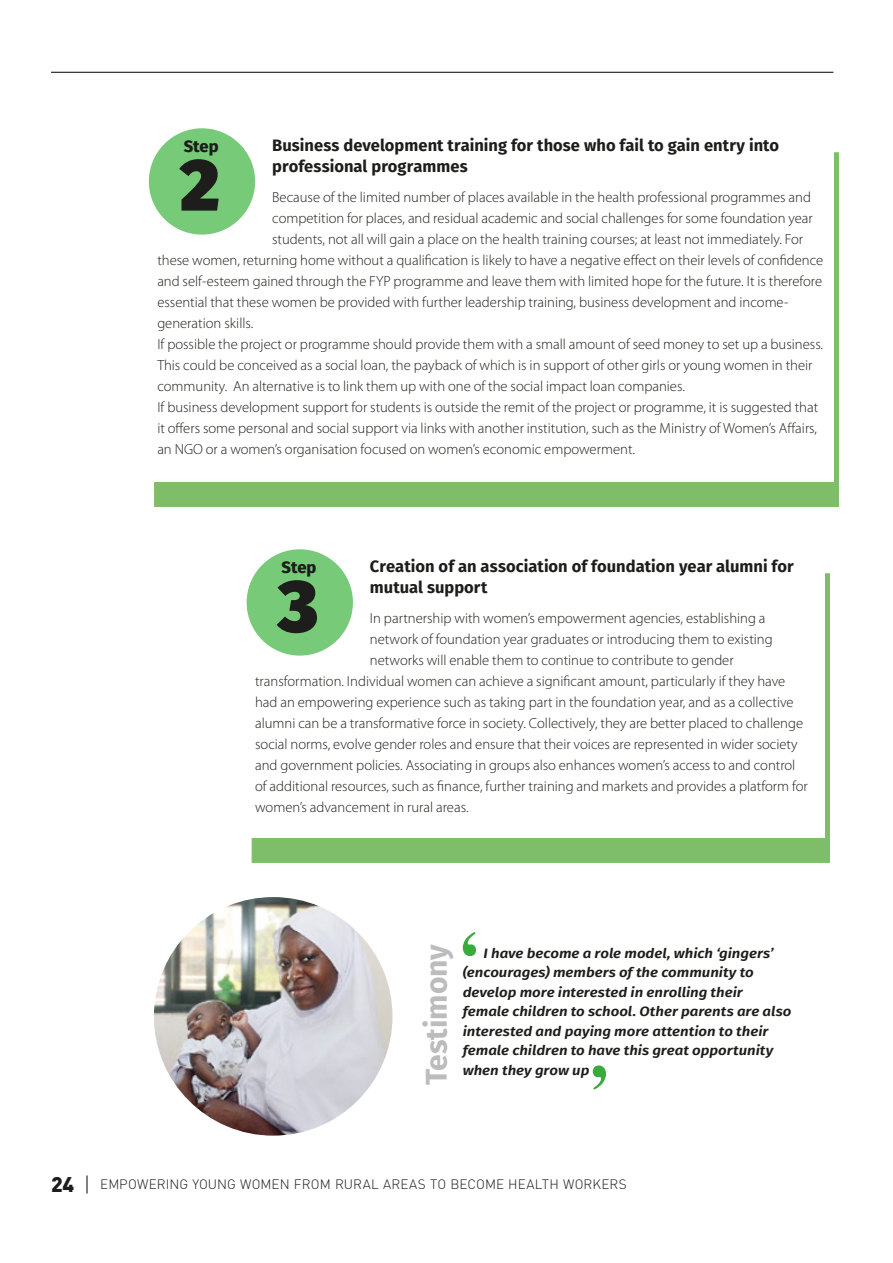
<style>
.page{position:relative;width:893px;height:1263px;background:#fff}
.page>*{position:absolute;margin:0;border:0;box-sizing:border-box;transform-origin:0 0}
.t1{font:900 73.5px "Fira Sans";color:#1d1d1b}
.t2{font:700 30px "Fira Sans";letter-spacing:-.005em;color:#bcbcbc}
.t3{font:700 16.5px/21px "Fira Sans";color:#1d1d1b}
.t4{font:800 16.5px "Fira Sans";color:#1d1d1b}
.t5{font:300 14.7px "Myriad Pro";color:#1d1d1b}
.t6{font:italic 600 13.5px/19.5px "Fira Sans";color:#1d1d1b;scale:1.11 1}
.t7{font:300 13.5px "DIN Pro";letter-spacing:.005em;color:#1d1d1b}
.s1{font-weight:900;font-size:21px}
.s2{font-size:21px}
</style>
<div class="page">
<hr style="left:51px;top:72px;width:782px;height:1px;background:#1d1d1b">
<svg style="left:463px;top:932px;width:13px;height:24px"></svg>
<svg style="left:593px;top:1065px;width:13px;height:25px"></svg>
<div style="left:251px;top:573px;width:579px;height:290px;background:#7fbe69"></div>
<div style="left:247px;top:549px;width:578px;height:289px;background:#fff"></div>
<div style="left:247px;top:549px;width:106px;height:107px;background:#77cb78;border-radius:50%"></div>
<div style="left:154px;top:152px;width:685px;height:355px;background:#7fbe69"></div>
<div style="left:149px;top:128px;width:684px;height:354px;background:#fff"></div>
<div style="left:149px;top:128px;width:106px;height:107px;background:#77cb78;border-radius:50%"></div>
<img style="left:154px;top:897px;width:238px;height:238px;border-radius:119px">
<p class="t3" style="left:272px;top:134px;width:508px">Business development training for those who fail to gain entry into professional programmes</p>
<p class="t5" style="left:272px;top:188px;width:540px">Because of the limited number of places available in the health professional programmes and</p>
<p class="t5" style="left:272px;top:209px;width:542px">competition for places, and residual academic and social challenges for some foundation year</p>
<p class="t5" style="left:272px;top:230px;width:533px">students, not all will gain a place on the health training courses; at least not immediately. For</p>
<p class="t5" style="left:157px;top:251px;width:667px">these women, returning home without a qualification is likely to have a negative effect on their levels of confidence</p>
<p class="t5" style="left:157px;top:272px;width:666px">and self-esteem gained through the FYP programme and leave them with limited hope for the future. It is therefore</p>
<p class="t5" style="left:157px;top:293px;width:633px">essential that these women be provided with further leadership training, business development and income-</p>
<p class="t5" style="left:157px;top:314px;width:98px">generation skills.</p>
<p class="t5" style="left:157px;top:335px;width:667px">If possible the project or programme should provide them with a small amount of seed money to set up a business.</p>
<p class="t5" style="left:157px;top:356px;width:657px">This could be conceived as a social loan, the payback of which is in support of other girls or young women in their</p>
<p class="t5" style="left:157px;top:377px;width:529px">community. An alternative is to link them up with one of the social impact loan companies.</p>
<p class="t5" style="left:157px;top:398px;width:662px">If business development support for students is outside the remit of the project or programme, it is suggested that</p>
<p class="t5" style="left:157px;top:419px;width:661px">it offers some personal and social support via links with another institution, such as the Ministry of Women’s Affairs,</p>
<p class="t5" style="left:157px;top:440px;width:479px">an NGO or a women’s organisation focused on women’s economic empowerment.</p>
<p class="t4" style="left:184px;top:132px;width:36px">Step</p>
<h1 class="t1" style="left:180px;top:117px;width:41px">2</h1>
<p class="t3" style="left:370px;top:555px;width:425px">Creation of an association of foundation year alumni for mutual support</p>
<p class="t5" style="left:370px;top:609px;width:397px">In partnership with women’s empowerment agencies, establishing a</p>
<p class="t5" style="left:370px;top:630px;width:404px">network of foundation year graduates or introducing them to existing</p>
<p class="t5" style="left:370px;top:651px;width:365px">networks will enable them to continue to contribute to gender</p>
<p class="t5" style="left:255px;top:672px;width:532px">transformation. Individual women can achieve a significant amount, particularly if they have</p>
<p class="t5" style="left:255px;top:693px;width:540px">had an empowering experience such as taking part in the foundation year, and as a collective</p>
<p class="t5" style="left:255px;top:714px;width:549px">alumni can be a transformative force in society. Collectively, they are better placed to challenge</p>
<p class="t5" style="left:255px;top:735px;width:544px">social norms, evolve gender roles and ensure that their voices are represented in wider society</p>
<p class="t5" style="left:255px;top:756px;width:542px">and government policies. Associating in groups also enhances women’s access to and control</p>
<p class="t5" style="left:255px;top:777px;width:554px">of additional resources, such as finance, further training and markets and provides a platform for</p>
<p class="t5" style="left:255px;top:798px;width:215px">women’s advancement in rural areas.</p>
<p class="t4" style="left:281px;top:553px;width:36px">Step</p>
<h1 class="t1" style="left:278px;top:538px;width:41px">3</h1>
<h2 class="t2" style="left:411px;top:1085px;width:143px;rotate:-90deg">Testimony</h2>
<p class="t6" style="left:463px;top:942px;width:298px;text-indent:21px">I have become a role model, which ‘gingers’ (encourages) members of the community to develop more interested in enrolling their female children to school. Other parents are also interested and paying more attention to their female children to have this great opportunity when they grow up</p>
<p class="t7" style="left:51px;top:1175px;width:577px"><span class="s1">24</span> <span class="s2">|</span> EMPOWERING YOUNG WOMEN FROM RURAL AREAS TO BECOME HEALTH WORKERS</p>
</div>
